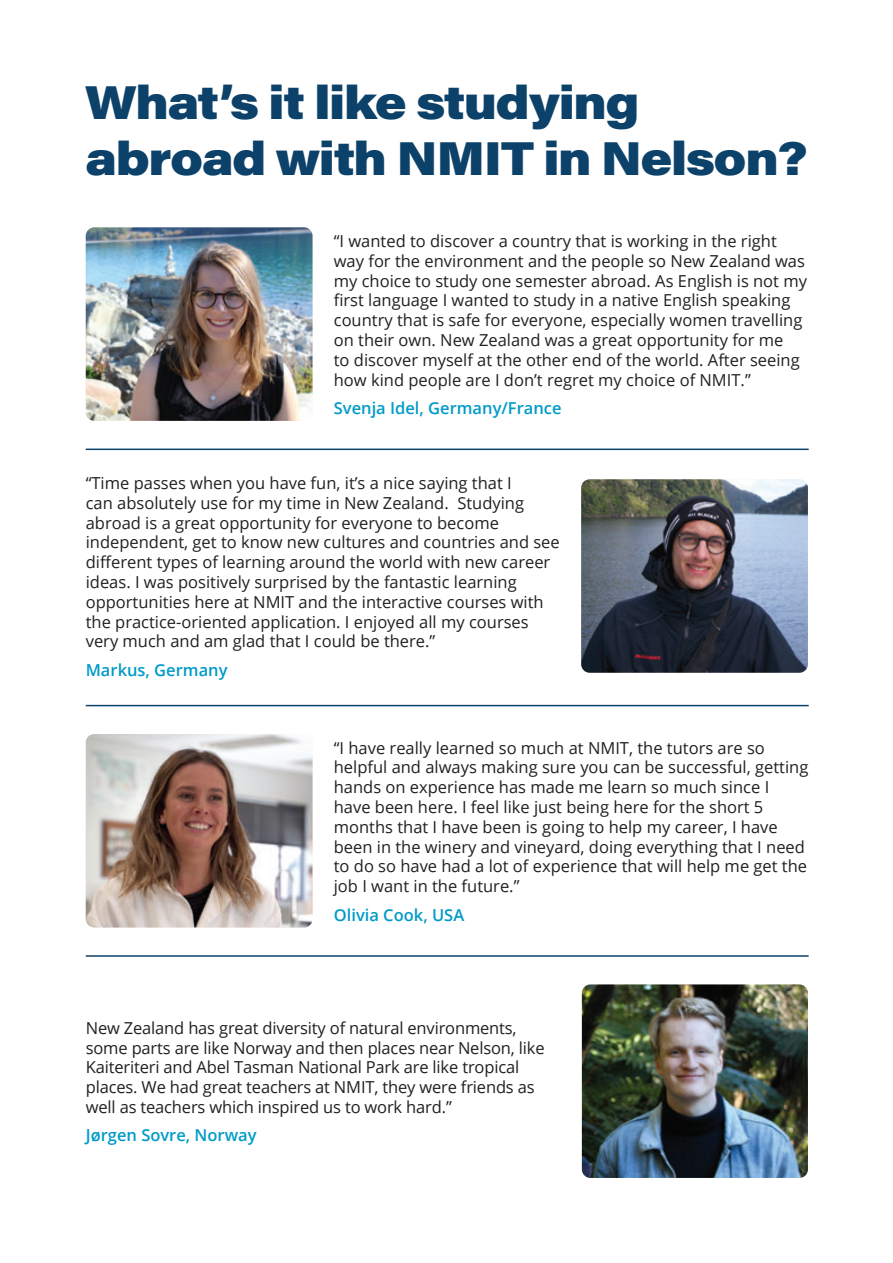
<style>
.page{position:relative;width:893px;height:1263px;background:#fff}
.page>*{position:absolute;margin:0;border:0;box-sizing:border-box;transform-origin:0 0}
.t1{font:900 46.5px/55.8px "Acumin Pro Wide";letter-spacing:-.03em;color:#0c416a}
.Body_Copy_9_5pt{font:16.5px/19.8px "Open Sans";color:#231f20}
.TP_Caption{font:16.5px/19.8px "Open Sans";letter-spacing:-.01em;color:#231f20}
.Intro_11pt{font:600 16.5px "Open Sans";color:#009bc8}
</style>
<div class="page">
<img style="left:86px;top:227px;width:227px;height:194px">
<hr style="left:86px;top:449px;width:723px;height:1px;background:#0c416a">
<img style="left:581px;top:479px;width:227px;height:194px">
<hr style="left:86px;top:705px;width:723px;height:1px;background:#0c416a">
<img style="left:86px;top:734px;width:227px;height:193px">
<hr style="left:86px;top:955px;width:723px;height:2px;background:#0c416a">
<img style="left:582px;top:984px;width:226px;height:194px">
<p class="t1" style="left:85px;top:72px;width:724px">What’s it like studying abroad with NMIT in Nelson?</p>
<p class="Body_Copy_9_5pt" style="left:334px;top:231px;width:475px">“I wanted to discover a country that is working in the right way for the environment and the people so New Zealand was my choice to study one semester abroad. As English is not my first language I wanted to study in a native English speaking country that is safe for everyone, especially women travelling on their own. New Zealand was a great opportunity for me<br>to discover myself at the other end of the world. After seeing how kind people are I don’t regret my choice of NMIT.”</p>
<p class="Intro_11pt" style="left:334px;top:397px;width:229px">Svenja Idel, Germany/France</p>
<p class="Body_Copy_9_5pt" style="left:86px;top:473px;width:476px">“Time passes when you have fun, it’s a nice saying that I<br>can absolutely use for my time in New Zealand. Studying abroad is a great opportunity for everyone to become independent, get to know new cultures and countries and see different types of learning around the world with new career ideas. I was positively surprised by the fantastic learning opportunities here at NMIT and the interactive courses with the practice-oriented application. I enjoyed all my courses very much and am glad that I could be there.”</p>
<p class="Intro_11pt" style="left:86px;top:658px;width:143px">Markus, Germany</p>
<p class="Body_Copy_9_5pt" style="left:334px;top:737px;width:476px">“I have really learned so much at NMIT, the tutors are so helpful and always making sure you can be successful, getting hands on experience has made me learn so much since I have been here. I feel like just being here for the short 5 months that I have been is going to help my career, I have been in the winery and vineyard, doing everything that I need to do so have had a lot of experience that will help me get the job I want in the future.”</p>
<p class="Intro_11pt" style="left:334px;top:903px;width:132px">Olivia Cook, USA</p>
<p class="TP_Caption" style="left:86px;top:1017px;width:460px">New Zealand has great diversity of natural environments, some parts are like Norway and then places near Nelson, like Kaiteriteri and Abel Tasman National Park are like tropical places. We had great teachers at NMIT, they were friends as well as teachers which inspired us to work hard.”</p>
<p class="Intro_11pt" style="left:86px;top:1124px;width:172px">Jørgen Sovre, Norway</p>
</div>
